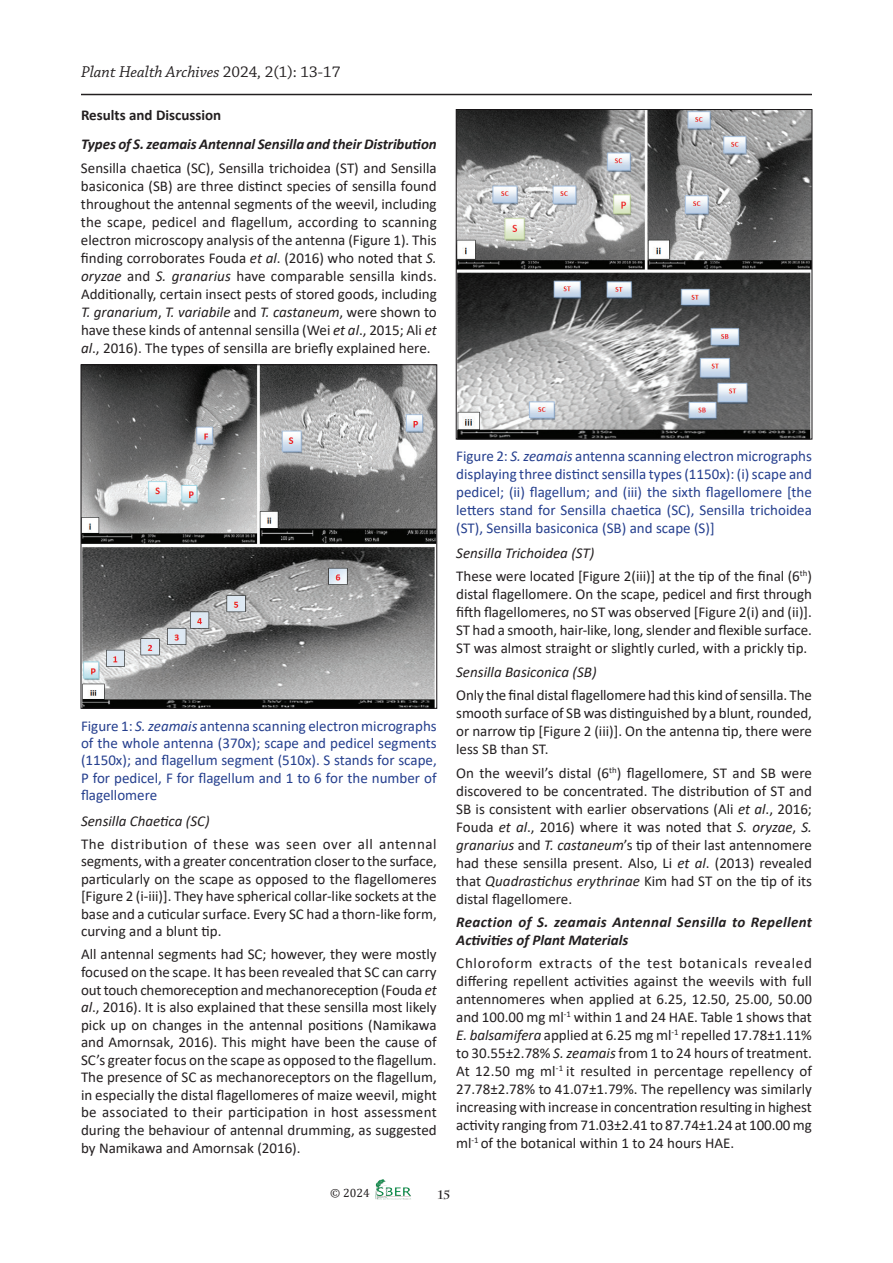
<style>
.page{position:relative;width:893px;height:1263px;background:#fff}
.page>*{position:absolute;margin:0;border:0;box-sizing:border-box;transform-origin:0 0}
.t1{font:italic 16.5px "Chaparral Pro";color:#231f20}
.t2{font:15px/18px "Calibri";color:#231f20;text-align:justify}
.t3{font:15px/17.2px "Calibri";color:#253f8e;text-align:justify}
.t4{font:italic 700 15px/18px "Calibri";letter-spacing:.02em;color:#231f20}
.t5{font:italic 15px "Calibri";color:#231f20}
.t6{font:italic 700 15px "Calibri";color:#231f20}
.t7{font:700 15px "Calibri";color:#231f20}
.t8{font:12px "Cambria";color:#231f20}
.t9{font:700 12px "Charlemagne Std";color:#231f20}
.t10{font:8.7px "Calibri";color:#231f20}
.s1{font-style:normal}
.s2{font-style:italic}
.s3{font-size:15px}
</style>
<div class="page">
<hr style="left:81px;top:94px;width:731px;height:1px;background:#231f20">
<img style="left:375px;top:1179px;width:36px;height:21px">
<img style="left:83px;top:366px;width:352px;height:341px">
<div style="left:81px;top:364px;width:356px;height:345px;border:1px solid #181517"></div>
<img style="left:458px;top:111px;width:352px;height:326px">
<div style="left:456px;top:109px;width:356px;height:330px;border:1px solid #181517"></div>
<p class="t1" style="left:81px;top:63px;width:261px">Plant Health Archives <span class="s1">2024</span>, <span class="s1">: (1)2 13-17</span></p>
<p class="t7" style="left:81px;top:105px;width:142px">Results and Discussion</p>
<p class="t6" style="left:81px;top:134px;width:357px">Types of .S zeamais Antennal Sensilla and their Distribution</p>
<p class="t2" style="left:81px;top:158px;width:357px">Sensilla chaetica (SC ,) Sensilla trichoidea (ST) and Sensilla basiconica (SB) are three distinct species of sensilla found throughout the antennal segments of the weevil, including the scape, pedicel and flagellum, according to scanning electron microscopy analysis of the antenna (Figure .)1 This finding corroborates Fouda <span class="s2">et al</span> (. 2016) who noted that <span class="s2">.S oryzae</span> and <span class="s2">.S granarius</span> have comparable sensilla kinds.<br>Additionally, certain insect pests of stored goods, including <span class="s2">.T granarium .T</span>, <span class="s2">variabile</span> and <span class="s2">.T castaneum</span>, were shown to have these kinds of antennal sensilla (Wei <span class="s2">et al</span>., 2015; Ali <span class="s2">et al</span>., 2016 .) The types of sensilla are briefly explained here.</p>
<p class="t3" style="left:81px;top:717px;width:357px">Figure 1: <span class="s2">.S zeamais</span> antenna scanning electron micrographs of the whole antenna (370x); scape and pedicel segments (1150x); and flagellum segment (510 S.)x stands for scape, P for pedicel F, for flagellum and to1 6 for the number of flagellomere</p>
<p class="t5" style="left:81px;top:810px;width:130px">Sensilla Chaetica (SC(</p>
<p class="t2" style="left:81px;top:834px;width:357px;line-height:17.5px">The distribution of these was seen over all antennal segments, with a greater concentration closer to the surface, particularly on the scape as opposed to the flagellomeres [Figure 2 -i( iii)]. They have spherical collar-like sockets at the base and a cuticular surface. Every SC had a thorn-like form, curving and a blunt tip.</p>
<p class="t2" style="left:81px;top:945px;width:357px;line-height:17.5px">All antennal segments had SC; however, they were mostly focused on the scape It. has been revealed that SC can carry out touch chemoreception and mechanoreception (Fouda <span class="s2">et al</span>., 2016 isIt.) also explained that these sensilla most likely pick up on changes in the antennal positions (Namikawa and Amornsak, 2016 .) This might have been the cause of SC s’ greater focus on the scape as opposed to the flagellum.<br>The presence of SC as mechanoreceptors on the flagellum, in especially the distal flagellomeres of maize weevil, might be associated to their participation in host assessment during the behaviour of antennal drumming, as suggested by Namikawa and Amornsak )2016 .(</p>
<p class="t3" style="left:456px;top:446px;width:357px;line-height:18px">Figure 2: <span class="s2">.S zeamais</span> antenna scanning electron micrographs displaying three distinct sensilla types (1150 ) i(: )x scape and pedicel; (ii) flagellum; and (iii) the sixth flagellomere [the letters stand for Sensilla chaetica (SC ,) Sensilla trichoidea (ST ,) Sensilla basiconica (SB) and scape [(S(</p>
<p class="t5" style="left:456px;top:542px;width:140px">Sensilla Trichoidea (ST(</p>
<p class="t10" style="left:800px;top:567px;width:14px"><span class="s3">(</span>t h</p>
<p class="t2" style="left:456px;top:567px;width:357px;text-align:left">These were located [Figure (2 iii)] at the tip of the final 6( distal flagellomere. On the scape, pedicel and first through fifth flagellomeres, no ST was observed [Figure ) i(2 a n d ( .[(i i ST had a smooth, hair-like, long, slender and flexible surface.<br>ST was almost straight or slightly curled, with a prickly tip.</p>
<p class="t5" style="left:456px;top:661px;width:142px">Sensilla Basiconica (SB(</p>
<p class="t2" style="left:456px;top:686px;width:357px">Only the final distal flagellomere had this kind of sensilla. The smooth surface of SB was distinguished by a blunt, rounded, or narrow tip [Figure 2 (iii)]. On the antenna tip, there were less SB than ST.</p>
<p class="t2" style="left:617px;top:763px;width:197px">) flagellomere, ST and SB were</p>
<p class="t10" style="left:609px;top:763px;width:9px">th</p>
<p class="t2" style="left:456px;top:763px;width:357px;text-align:left">On the weevil s’ distal (6<br>discovered to be concentrated. The distribution of ST and SB is consistent with earlier observations (Ali <span class="s2">et al</span>., 2016; Fouda <span class="s2">et al</span>., 2016) where it was noted that <span class="s2">.S oryzae .S</span>, <span class="s2">granarius</span> and <span class="s2">.T castaneum</span> s’ tip of their last antennomere had these sensilla present. Also, Li <span class="s2">et al</span> (. 2013) revealed that <span class="s2">Quadrastichus erythrinae</span> Kim had ST on the tip of its distal flagellomere.</p>
<p class="t4" style="left:456px;top:912px;width:357px">Reaction of .S zeamais Antennal Sensilla to Repellent<br>Activities of Plant Materials</p>
<p class="t2" style="left:456px;top:954px;width:357px;text-align:right">Chloroform extracts of the test botanicals revealed differing repellent activities against the weevils with full antennomeres when applied at 6.25, 12.50, 25.00, 50.00 within 1 and 24 HAE. Table 1 shows that</p>
<p class="t10" style="left:564px;top:1008px;width:9px">-1</p>
<p class="t2" style="left:456px;top:1008px;width:109px">and 100.00 mg ml</p>
<p class="t10" style="left:672px;top:1026px;width:9px">-1</p>
<p class="t2" style="left:456px;top:1026px;width:217px"><span class="s2">.E balsamifera</span> applied at 6.25 mg ml</p>
<p class="t2" style="left:456px;top:1044px;width:357px">to 30.55±2.78% <span class="s2">.S zeamais</span> from to1 24 hours of treatment.</p>
<p class="t2" style="left:566px;top:1062px;width:247px">it resulted in percentage repellency of</p>
<p class="t2" style="left:681px;top:1026px;width:132px">repelled 17.78±1.11%</p>
<p class="t10" style="left:556px;top:1062px;width:9px">-1</p>
<p class="t2" style="left:456px;top:1062px;width:101px">At 12.50 mg ml</p>
<p class="t2" style="left:456px;top:1080px;width:357px">27.78±2.78% to 41.07±1.79%. The repellency was similarly</p>
<p class="t2" style="left:456px;top:1098px;width:357px">increasing with increase in concentration resulting in highest</p>
<p class="t2" style="left:456px;top:1116px;width:357px">activity ranging from 71.03±2.41 to 87.74±1.24 at 100.00 mg</p>
<p class="t2" style="left:481px;top:1134px;width:255px">of the botanical within to1 24 hours HAE.</p>
<p class="t10" style="left:472px;top:1134px;width:9px">-1</p>
<p class="t2" style="left:456px;top:1134px;width:17px">ml</p>
<p class="t8" style="left:330px;top:1186px;width:41px">© 2024</p>
<p class="t9" style="left:438px;top:1188px;width:14px">15</p>
</div>
